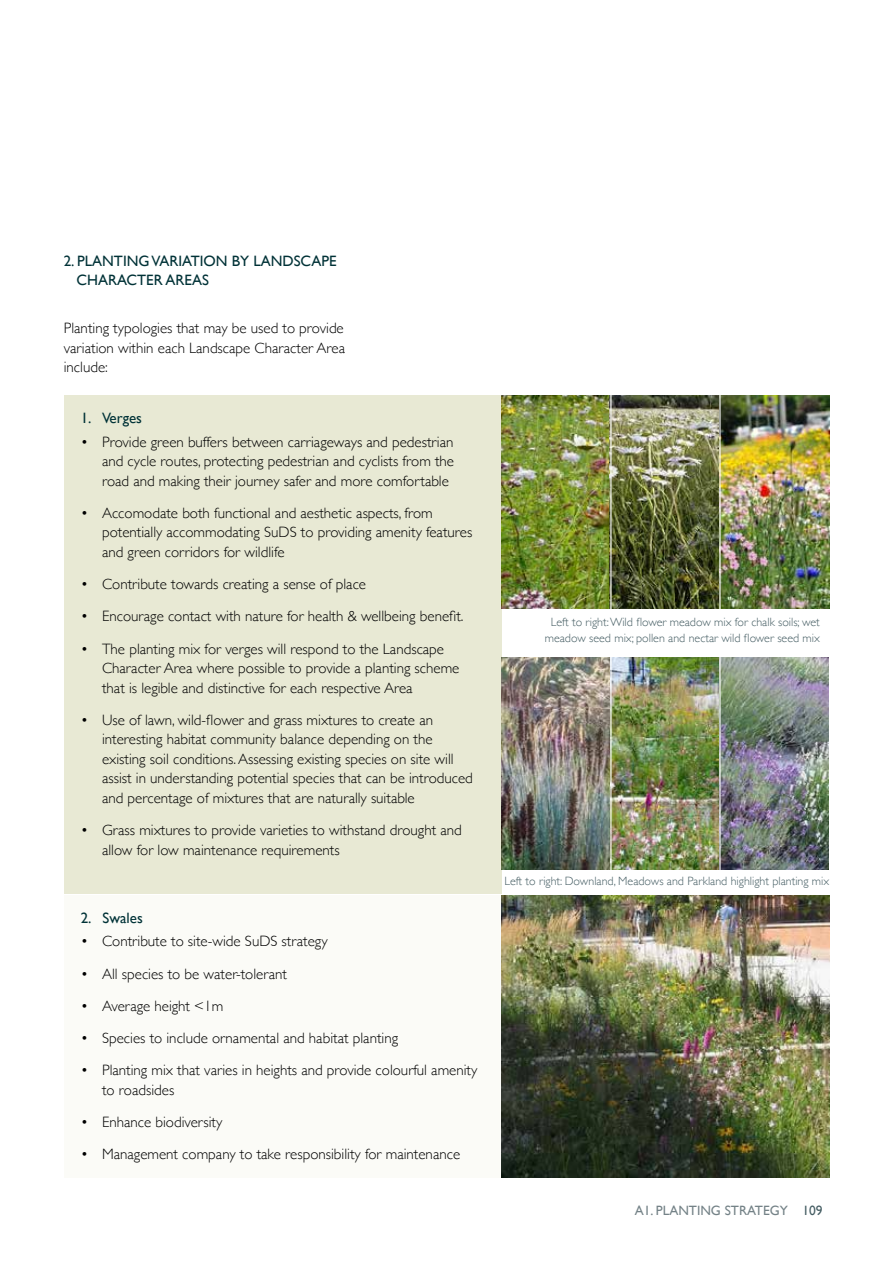
<style>
.page{position:relative;width:893px;height:1263px;background:#fff}
.page>*{position:absolute;margin:0;border:0;box-sizing:border-box;transform-origin:0 0}
.t1{font:300 15px/19.5px "Gill Sans";color:#000}
.t2{font:15px/19.5px "Gill Sans";color:#003237}
.t3{font:13.5px "Gill Sans";color:#748287}
.t4{font:300 12px/16.5px "Gill Sans";color:#455d63;text-align:center}
.s1{color:#455d63}
</style>
<div class="page">
<div style="left:64px;top:395px;width:437px;height:498px;background:#e8e9d4"></div>
<img style="left:501px;top:396px;width:108px;height:212px">
<img style="left:501px;top:657px;width:109px;height:213px">
<img style="left:609px;top:396px;width:110px;height:212px">
<img style="left:720px;top:396px;width:109px;height:212px">
<img style="left:611px;top:657px;width:108px;height:213px">
<img style="left:720px;top:657px;width:109px;height:213px">
<div style="left:64px;top:895px;width:437px;height:283px;background:#fbfbf7"></div>
<img style="left:501px;top:895px;width:328px;height:283px">
<hr style="left:610px;top:358px;width:1px;height:514px;background:#fff">
<p class="t2" style="left:77px;top:251px;width:262px;text-indent:-13px">2. PLANTING VARIATION BY LANDSCAPE<br>CHARACTER AREAS</p>
<p class="t1" style="left:64px;top:318px;width:283px;text-align:justify">Planting typologies that may be used to provide variation within each Landscape Character Area include:</p>
<p class="t2" style="left:81px;top:408px;width:63px">1. Verges</p>
<p class="t1" style="left:102px;top:431px;width:354px;text-align:justify;text-indent:-21px">• Provide green buffers between carriageways and pedestrian and cycle routes, protecting pedestrian and cyclists from the road and making their journey safer and more comfortable</p>
<p class="t1" style="left:102px;top:502px;width:372px;text-indent:-21px">• Accomodate both functional and aesthetic aspects, from potentially accommodating SuDS to providing amenity features and green corridors for wildlife</p>
<p class="t1" style="left:81px;top:574px;width:287px">• Contribute towards creating a sense of place</p>
<p class="t1" style="left:81px;top:606px;width:384px">• Encourage contact with nature for health &amp; wellbeing benefit.</p>
<p class="t1" style="left:102px;top:638px;width:359px;text-indent:-21px">• The planting mix for verges will respond to the Landscape<br>Character Area where possible to provide a planting scheme that is legible and distinctive for each respective Area</p>
<p class="t1" style="left:102px;top:709px;width:372px;text-indent:-21px">• Use of lawn, wild-flower and grass mixtures to create an interesting habitat community balance depending on the existing soil conditions. Assessing existing species on site will assist in understanding potential species that can be introduced and percentage of mixtures that are naturally suitable</p>
<p class="t1" style="left:102px;top:820px;width:361px;text-indent:-21px">• Grass mixtures to provide varieties to withstand drought and allow for low maintenance requirements</p>
<p class="t2" style="left:81px;top:907px;width:64px">2. Swales</p>
<p class="t1" style="left:81px;top:931px;width:248px">• Contribute to site-wide SuDS strategy</p>
<p class="t1" style="left:81px;top:963px;width:208px">• All species to be water-tolerant</p>
<p class="t1" style="left:81px;top:995px;width:144px">• Average height &lt;1m</p>
<p class="t1" style="left:81px;top:1028px;width:319px">• Species to include ornamental and habitat planting</p>
<p class="t1" style="left:102px;top:1060px;width:377px;text-indent:-21px">• Planting mix that varies in heights and provide colourful amenity to roadsides</p>
<p class="t1" style="left:81px;top:1112px;width:143px">• Enhance biodiversity</p>
<p class="t1" style="left:81px;top:1144px;width:381px">• Management company to take responsibility for maintenance</p>
<p class="t4" style="left:545px;top:613px;width:276px">Left to right: Wild flower meadow mix for chalk soils; wet meadow seed mix; pollen and nectar wild flower seed mix</p>
<p class="t4" style="left:504px;top:872px;width:326px">Left to right: Downland, Meadows and Parkland highlight planting mix</p>
<p class="t3" style="left:635px;top:1203px;width:189px">A1. PLANTING STRATEGY <span class="s1">109</span></p>
</div>
